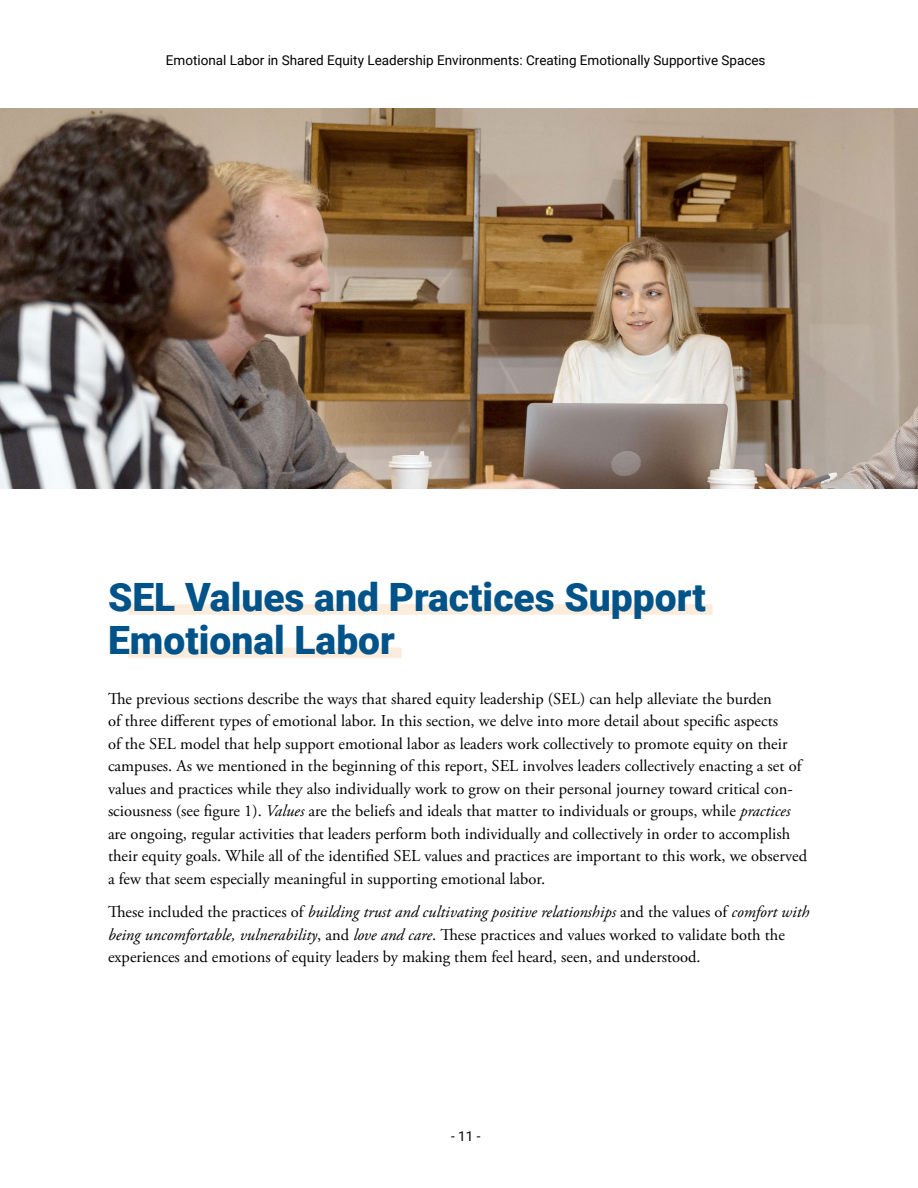
<style>
.page{position:relative;width:918px;height:1188px;background:#fff}
.page>*{position:absolute;margin:0;border:0;box-sizing:border-box;transform-origin:0 0}
.t1{font:900 39px/43.5px "Roboto";color:#005388}
.t2{font:16.5px/22.5px "Adobe Garamond Pro";color:#000}
.t3{font:13.5px "Roboto";color:#000}
.s1{font-style:italic}
</style>
<div class="page">
<div style="left:128px;top:604px;width:585px;height:11px;background:#fcecdc"></div>
<div style="left:128px;top:648px;width:274px;height:10px;background:#fcecdc"></div>
<img style="left:0;top:108px;width:918px;height:381px">
<p class="t3" style="left:166px;top:50px;width:601px">Emotional Labor in Shared Equity Leadership Environments: Creating Emotionally Supportive Spaces</p>
<h1 class="t1" style="left:108px;top:574px;width:599px">SEL Values and Practices Support<br>Emotional Labor</h1>
<p class="t2" style="left:108px;top:688px;width:701px">The previous sections describe the ways that shared equity leadership (SEL) can help alleviate the burden<br>of three different types of emotional labor. In this section, we delve into more detail about specific aspects<br>of the SEL model that help support emotional labor as leaders work collectively to promote equity on their campuses. As we mentioned in the beginning of this report, SEL involves leaders collectively enacting a set of values and practices while they also individually work to grow on their personal journey toward critical con&shy;sciousness (see figure 1). <span class="s1">Values</span> are the beliefs and ideals that matter to individuals or groups, while <span class="s1">practices </span>are ongoing, regular activities that leaders perform both individually and collectively in order to accomplish their equity goals. While all of the identified SEL values and practices are important to this work, we observed a few that seem especially meaningful in supporting emotional labor.</p>
<p class="t2" style="left:108px;top:901px;width:703px">These included the practices of <span class="s1">building trust and cultivating positive relationships</span> and the values of <span class="s1">comfort with being uncomfortable, vulnerability</span>, and <span class="s1">love and care</span>. These practices and values worked to validate both the experiences and emotions of equity leaders by making them feel heard, seen, and understood.</p>
<p class="t3" style="left:451px;top:1127px;width:31px">- 11 -</p>
</div>
